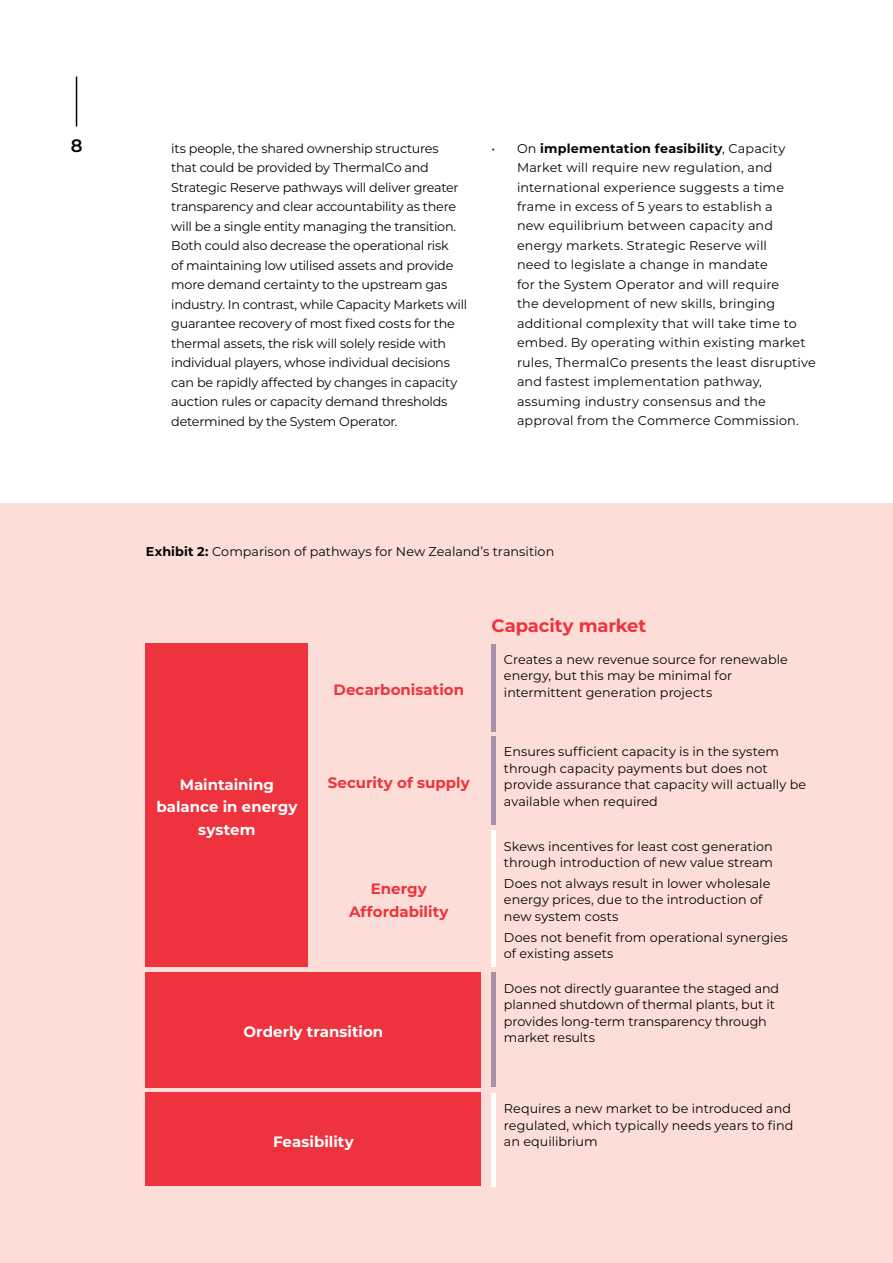
<style>
.page{position:relative;width:893px;height:1263px;background:#fff}
.page>*{position:absolute;margin:0;border:0;box-sizing:border-box;transform-origin:0 0}
.t1{font:700 18px "Montserrat";letter-spacing:-.005em;color:#ee333e}
.t2{font:600 18px "Montserrat";color:#040503}
.t3{font:700 15px/22.5px "Montserrat";color:#fff;text-align:center}
.t4{font:700 15px/22.5px "Montserrat";letter-spacing:.005em;color:#ee333e;text-align:center}
.t5{font:12.75px/19.5px "Montserrat";color:#040503}
.t6{font:12.75px/19.5px "Montserrat";letter-spacing:-.02em;color:#040503}
.s1{font-weight:700}
</style>
<div class="page">
<div style="left:0;top:504px;width:893px;height:759px;background:#fcddd7"></div>
<div style="left:146px;top:643px;width:162px;height:324px;background:#ee333e"></div>
<div style="left:491px;top:644px;width:5px;height:87px;background:#a592aa"></div>
<div style="left:491px;top:736px;width:5px;height:89px;background:#a592aa"></div>
<div style="left:491px;top:830px;width:5px;height:137px;background:#fff"></div>
<div style="left:146px;top:972px;width:335px;height:115px;background:#ee333e"></div>
<div style="left:491px;top:972px;width:5px;height:115px;background:#a592aa"></div>
<div style="left:146px;top:1092px;width:335px;height:94px;background:#ee333e"></div>
<div style="left:491px;top:1093px;width:5px;height:93px;background:#fff"></div>
<hr style="left:76px;top:77px;width:1px;height:49px;background:#040503">
<h1 class="t2" style="left:71px;top:132px;width:13px">8</h1>
<p class="t6" style="left:171px;top:138px;width:297px">its people, the shared ownership structures that could be provided by ThermalCo and Strategic Reserve pathways will deliver greater transparency and clear accountability as there will be a single entity managing the transition.<br>Both could also decrease the operational risk<br>of maintaining low utilised assets and provide more demand certainty to the upstream gas industry. In contrast, while Capacity Markets will guarantee recovery of most fixed costs for the thermal assets, the risk will solely reside with individual players, whose individual decisions can be rapidly affected by changes in capacity auction rules or capacity demand thresholds determined by the System Operator.</p>
<p class="t5" style="left:517px;top:138px;width:300px;text-indent:-26px">• On <span class="s1">implementation feasibility</span>, Capacity Market will require new regulation, and international experience suggests a time frame in excess of 5 years to establish a<br>new equilibrium between capacity and energy markets. Strategic Reserve will<br>need to legislate a change in mandate<br>for the System Operator and will require<br>the development of new skills, bringing additional complexity that will take time to embed. By operating within existing market rules, ThermalCo presents the least disruptive and fastest implementation pathway, assuming industry consensus and the approval from the Commerce Commission.</p>
<p class="t5" style="left:146px;top:541px;width:410px"><span class="s1">Exhibit 2:</span> Comparison of pathways for New Zealand’s transition</p>
<p class="t4" style="left:333px;top:677px;width:132px">Decarbonisation</p>
<p class="t3" style="left:156px;top:772px;width:142px">Maintaining balance in energy system</p>
<p class="t4" style="left:328px;top:770px;width:144px">Security of supply</p>
<p class="t4" style="left:349px;top:877px;width:101px">Energy<br>Affordability</p>
<p class="t3" style="left:243px;top:1019px;width:141px">Orderly transition</p>
<h1 class="t1" style="left:491px;top:612px;width:156px">Capacity market</h1>
<p class="t5" style="left:504px;top:651px;width:285px;line-height:16.5px">Creates a new revenue source for renewable energy, but this may be minimal for intermittent generation projects</p>
<p class="t5" style="left:504px;top:743px;width:304px;line-height:16.5px">Ensures sufficient capacity is in the system through capacity payments but does not provide assurance that capacity will actually be available when required</p>
<p class="t5" style="left:504px;top:837px;width:271px;line-height:16.5px">Skews incentives for least cost generation through introduction of new value stream</p>
<p class="t5" style="left:504px;top:875px;width:268px;line-height:16.5px">Does not always result in lower wholesale energy prices, due to the introduction of new system costs</p>
<p class="t5" style="left:504px;top:928px;width:285px;line-height:16.5px">Does not benefit from operational synergies of existing assets</p>
<p class="t5" style="left:504px;top:979px;width:277px;line-height:16.5px">Does not directly guarantee the staged and planned shutdown of thermal plants, but it provides long-term transparency through market results</p>
<p class="t3" style="left:273px;top:1129px;width:82px">Feasibility</p>
<p class="t5" style="left:504px;top:1100px;width:291px;line-height:16.5px">Requires a new market to be introduced and regulated, which typically needs years to find an equilibrium</p>
</div>
